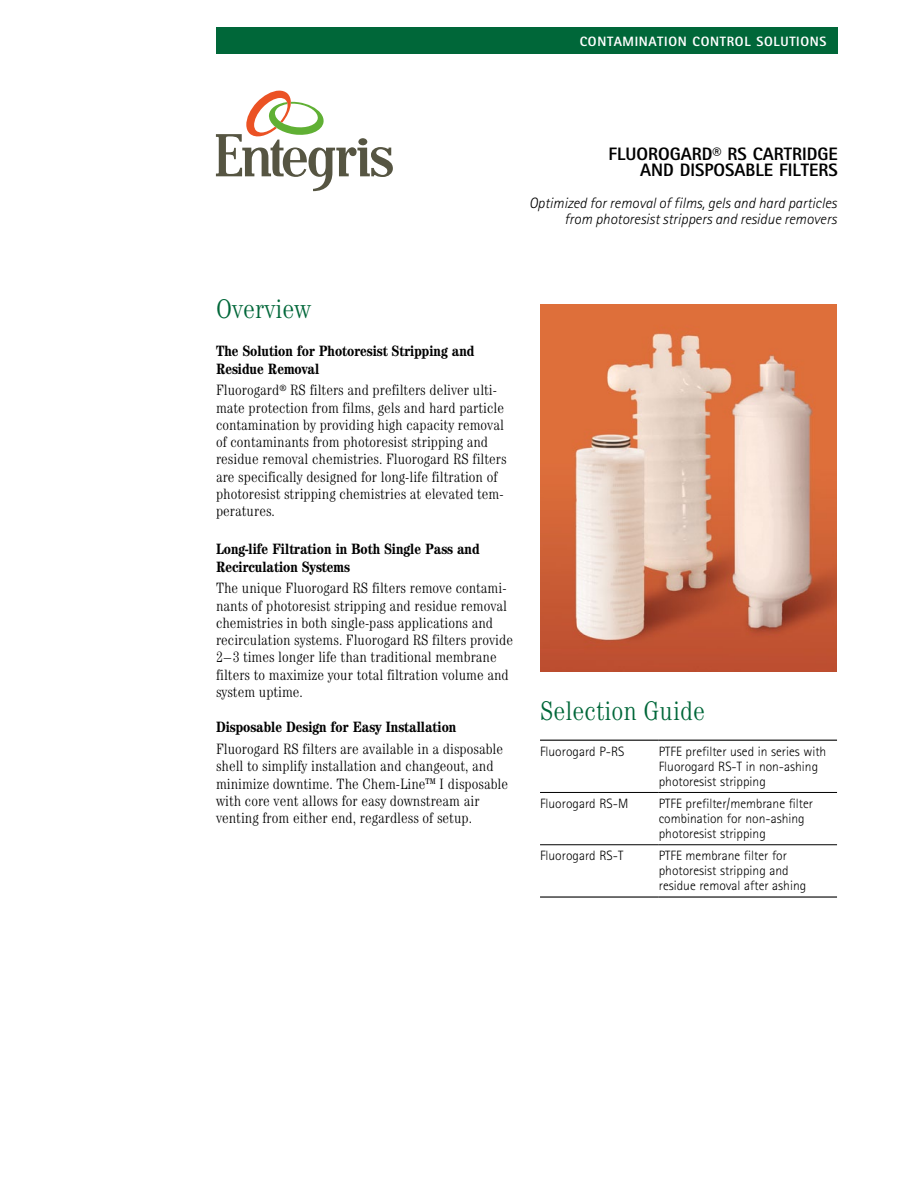
<style>
.page{position:relative;width:918px;height:1188px;background:#fff}
.page>*{position:absolute;margin:0;border:0;box-sizing:border-box;transform-origin:0 0}
.t1{font:300 condensed 27px "Century";color:#006739}
.t2{font:800 18px/16.5px "Rotis Sans Serif";color:#000;text-align:right}
.t3{font:300 condensed 15px/17.2px "Century";color:#000}
.t4{font:700 condensed 15px/17.2px "Century";color:#000}
.t5{font:italic 300 15px/16.5px "Rotis Sans Serif";color:#000;text-align:right}
.t6{font:300 13.5px/15px "Rotis Sans Serif";color:#000}
.t7{font:800 13.5px "Rotis Sans Serif";letter-spacing:.05em;color:#fff}
</style>
<div class="page">
<svg style="left:216px;top:91px;width:177px;height:100px"></svg>
<hr style="left:540px;top:844px;width:119px;height:1px;background:#000">
<hr style="left:659px;top:844px;width:178px;height:1px;background:#000">
<hr style="left:540px;top:896px;width:119px;height:2px;background:#000">
<hr style="left:659px;top:896px;width:178px;height:2px;background:#000">
<hr style="left:540px;top:740px;width:119px;height:1px;background:#000">
<hr style="left:659px;top:740px;width:178px;height:1px;background:#000">
<hr style="left:540px;top:792px;width:119px;height:1px;background:#000">
<hr style="left:659px;top:792px;width:178px;height:1px;background:#000">
<div style="left:216px;top:27px;width:621px;height:27px;background:#006739"></div>
<img style="left:540px;top:305px;width:297px;height:367px">
<p class="t7" style="left:580px;top:33px;width:248px">CONTAMINATION CONTROL SOLUTIONS</p>
<p class="t2" style="left:609px;top:145px;width:231px">FLUOROGARD® RS CARTRIDGE<br>AND DISPOSABLE FILTERS</p>
<p class="t5" style="left:529px;top:195px;width:309px">Optimized for removal of films, gels and hard particles from photoresist strippers and residue removers</p>
<h1 class="t1" style="left:216px;top:293px;width:96px">Overview</h1>
<p class="t4" style="left:216px;top:342px;width:260px">The Solution for Photoresist Stripping and<br>Residue Removal</p>
<p class="t3" style="left:216px;top:381px;width:292px">Fluorogard<sup>®</sup> RS filters and prefilters deliver ulti&shy;mate protection from films, gels and hard particle contamination by providing high capacity removal of contaminants from photoresist stripping and residue removal chemistries. Fluorogard RS filters are specifically designed for long-life filtration of photoresist stripping chemistries at elevated tem&shy;peratures.</p>
<p class="t4" style="left:216px;top:540px;width:265px">Long-life Filtration in Both Single Pass and<br>Recirculation Systems</p>
<p class="t3" style="left:216px;top:579px;width:299px">The unique Fluorogard RS filters remove contami&shy;nants of photoresist stripping and residue removal chemistries in both single-pass applications and recirculation systems. Fluorogard RS filters provide 2 – 3 times longer life than traditional membrane filters to maximize your total filtration volume and system uptime.</p>
<p class="t4" style="left:216px;top:718px;width:242px">Disposable Design for Easy Installation</p>
<p class="t3" style="left:216px;top:740px;width:294px">Fluorogard RS filters are available in a disposable shell to simplify installation and changeout, and minimize downtime. The Chem-Line<sup>TM</sup> I disposable with core vent allows for easy downstream air venting from either end, regardless of setup.</p>
<h1 class="t1" style="left:540px;top:695px;width:167px">Selection Guide</h1>
<p class="t6" style="left:540px;top:744px;width:86px">Fluorogard P-RS</p>
<p class="t6" style="left:659px;top:744px;width:169px">PTFE prefilter used in series with<br>Fluorogard RS-T in non-ashing photoresist stripping</p>
<p class="t6" style="left:540px;top:796px;width:90px">Fluorogard RS-M</p>
<p class="t6" style="left:659px;top:796px;width:156px">PTFE prefilter/membrane filter combination for non-ashing photoresist stripping</p>
<p class="t6" style="left:540px;top:848px;width:85px">Fluorogard RS-T</p>
<p class="t6" style="left:659px;top:848px;width:149px">PTFE membrane filter for photoresist stripping and residue removal after ashing</p>
</div>
